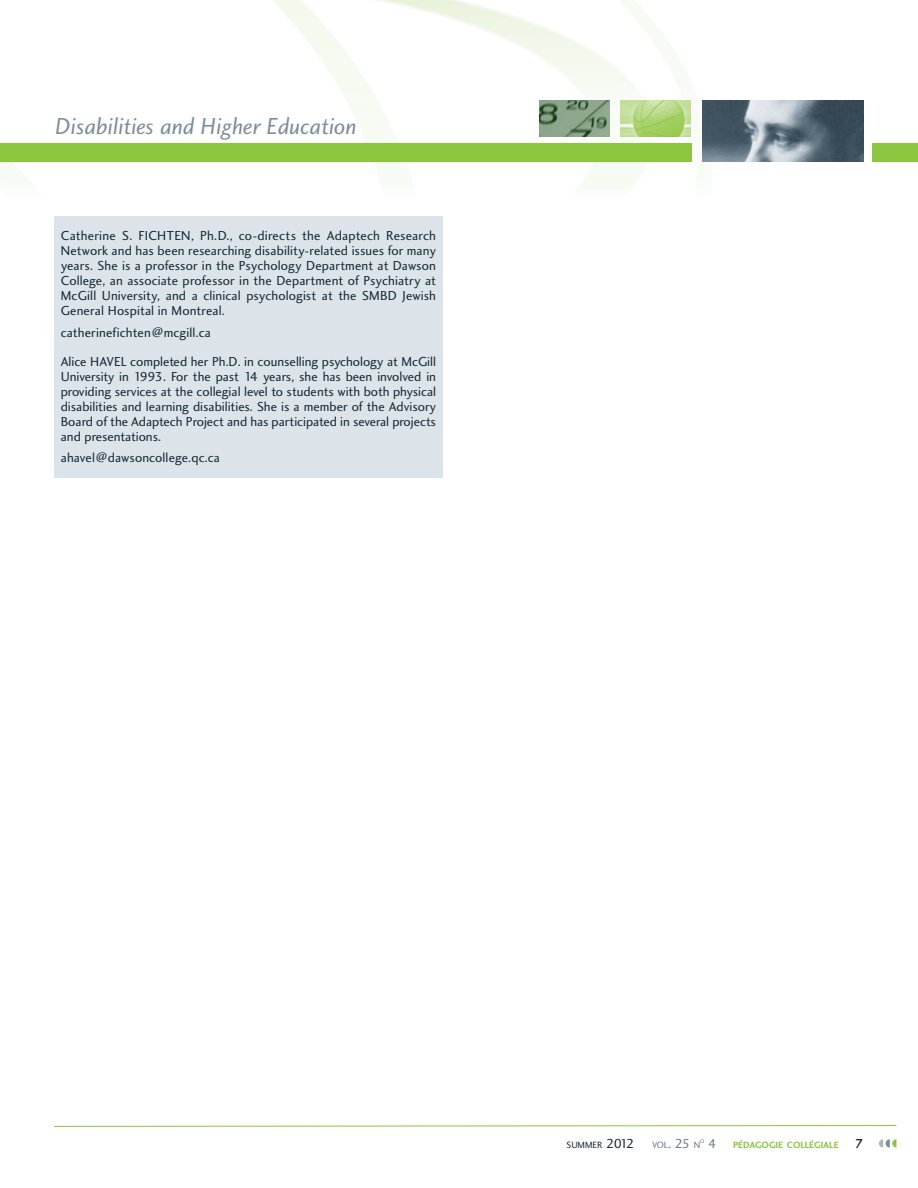
<style>
.page{position:relative;width:918px;height:1188px;background:#fff}
.page>*{position:absolute;margin:0;border:0;box-sizing:border-box;transform-origin:0 0}
.t1{font:24px "Charlotte Sans Book Italic Plain";color:#7c8d9a}
.t2{font:13.5px/15px "Charlotte Sans Book Plain";color:#142733;text-align:justify}
.t3{font:9.45px "Charlotte Sans Bold Plain";color:#8cc63f}
.t4{font:9.45px "Charlotte Sans Book Plain";color:#142733}
.t5{font:9.45px "Charlotte Sans Book Plain";color:#687a88}
.t6{font:5.55px "Charlotte Sans Book Plain";color:#687a88}
.s1{font-size:13.5px}
.s2{font-family:"Charlotte Sans Book Plain";font-size:13.5px;color:#687a88}
.s3{font-family:"Charlotte Sans Medium Plain";font-size:13.5px;color:#142733}
</style>
<div class="page">
<img style="left:0;top:0;width:918px;height:188px">
<img style="left:702px;top:101px;width:161px;height:61px">
<img style="left:620px;top:101px;width:70px;height:36px">
<img style="left:540px;top:101px;width:70px;height:36px">
<div style="left:54px;top:216px;width:389px;height:262px;background:#dde4e9"></div>
<svg style="left:879px;top:1139px;width:17px;height:9px"></svg>
<svg style="left:54px;top:1125px;width:843px;height:2px"></svg>
<div style="left:872px;top:144px;width:46px;height:18px;background:#8cc63f"></div>
<div style="left:0;top:144px;width:691px;height:18px;background:#8cc63f"></div>
<h1 class="t1" style="left:55px;top:116px;width:303px">Disabilities and Higher Education</h1>
<p class="t2" style="left:61px;top:230px;width:377px">Catherine S. FICHTEN, Ph.D., co-directs the Adaptech Research Network and has been researching disability-related issues for many years. She is a professor in the Psychology Department at Dawson College, an associate professor in the Department of Psychiatry at McGill University, and a clinical psychologist at the SMBD Jewish General Hospital in Montreal.</p>
<p class="t2" style="left:61px;top:320px;width:377px;line-height:28.5px">catherinefichten@mcgill.ca<br>Alice HAVEL completed her Ph.D. in counselling psychology at McGill</p>
<p class="t2" style="left:61px;top:370px;width:377px">University in 1993. For the past 14 years, she has been involved in providing services at the collegial level to students with both physical disabilities and learning disabilities. She is a member of the Advisory Board of the Adaptech Project and has participated in several projects and presentations.</p>
<p class="t2" style="left:61px;top:452px;width:161px">ahavel@dawsoncollege.qc.ca</p>
<p class="t4" style="left:567px;top:1141px;width:69px">SUMMER <span class="s1">2012</span></p>
<p class="t5" style="left:652px;top:1141px;width:50px">VOL<span class="s1">. 25</span> N</p>
<p class="t6" style="left:700px;top:1139px;width:6px">O</p>
<p class="t3" style="left:708px;top:1141px;width:157px"><span class="s2">4</span> PÉDAGOGIE COLLÉGIALE <span class="s3">7</span></p>
</div>
